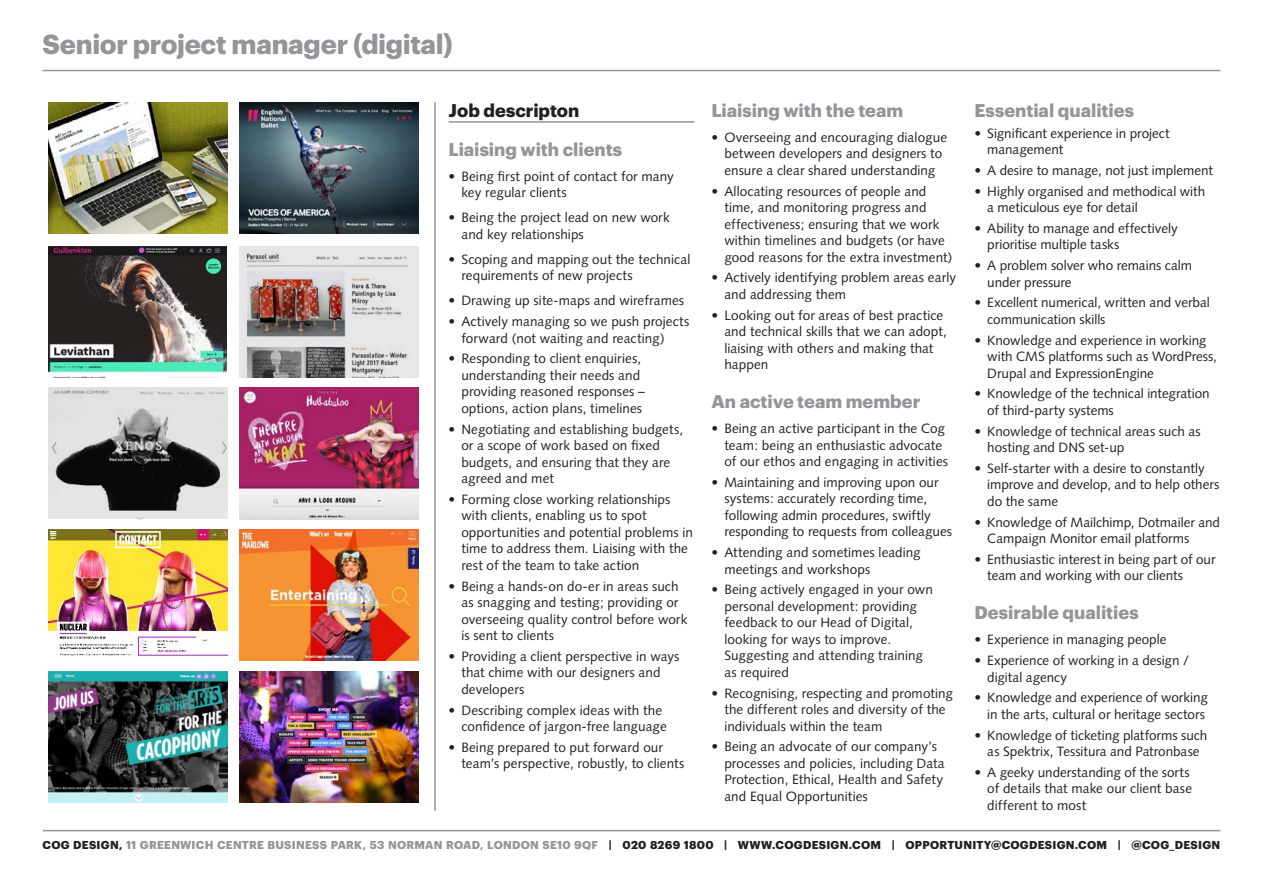
<style>
.page{position:relative;width:1263px;height:893px;background:#fff}
.page>*{position:absolute;margin:0;border:0;box-sizing:border-box;transform-origin:0 0}
.t1{font:700 27px "Graphik";letter-spacing:-.01em;color:#939598}
.Sub_head{font:700 18px "Graphik";color:#939598}
.Undrelined_heading{font:700 18px "Graphik";color:#231f20}
.t2{font:13.5px/16.5px "Syntax";letter-spacing:.005em;color:#231f20}
.t3{font:700 11.25px "Graphik";letter-spacing:.025em;color:#231f20}
.s1{color:#939598}
</style>
<div class="page">
<hr style="left:43px;top:830px;width:1177px;height:1px;background:#939598">
<hr style="left:43px;top:70px;width:1177px;height:1px;background:#939598">
<img style="left:49px;top:529px;width:179px;height:132px">
<img style="left:49px;top:671px;width:179px;height:131px">
<hr style="left:449px;top:121px;width:245px;height:2px;background:#939598">
<hr style="left:434px;top:102px;width:2px;height:709px;background:#939598">
<img style="left:49px;top:102px;width:179px;height:131px">
<img style="left:49px;top:246px;width:178px;height:131px">
<img style="left:239px;top:529px;width:179px;height:132px">
<img style="left:239px;top:671px;width:179px;height:131px">
<img style="left:239px;top:102px;width:179px;height:131px">
<div style="left:239px;top:246px;width:179px;height:131px;background:#e6e7e9"></div>
<img style="left:246px;top:251px;width:162px;height:126px">
<img style="left:239px;top:388px;width:179px;height:131px">
<svg style="left:48px;top:388px;width:179px;height:131px;background:#98999a"></svg>
<h1 class="t1" style="left:43px;top:23px;width:412px">Senior project manager (digital)</h1>
<p class="Undrelined_heading" style="left:449px;top:96px;width:132px">Job descripton</p>
<p class="Sub_head" style="left:449px;top:135px;width:175px">Liaising with clients</p>
<p class="t2" style="left:461px;top:168px;width:214px;text-indent:-13px">• Being first point of contact for many key regular clients</p>
<p class="t2" style="left:461px;top:209px;width:210px;text-indent:-13px">• Being the project lead on new work and key relationships</p>
<p class="t2" style="left:461px;top:251px;width:231px;text-indent:-13px">• Scoping and mapping out the technical requirements of new projects</p>
<p class="t2" style="left:449px;top:292px;width:237px">• Drawing up site-maps and wireframes</p>
<p class="t2" style="left:461px;top:313px;width:230px;text-indent:-13px">• Actively managing so we push projects forward (not waiting and reacting)</p>
<p class="t2" style="left:461px;top:350px;width:185px;text-indent:-13px">• Responding to client enquiries, understanding their needs and providing reasoned responses – options, action plans, timelines</p>
<p class="t2" style="left:461px;top:421px;width:223px;text-indent:-13px">• Negotiating and establishing budgets, or a scope of work based on fixed budgets, and ensuring that they are agreed and met</p>
<p class="t2" style="left:461px;top:491px;width:233px;text-indent:-13px">• Forming close working relationships with clients, enabling us to spot opportunities and potential problems in time to address them. Liaising with the rest of the team to take action</p>
<p class="t2" style="left:461px;top:578px;width:228px;text-indent:-13px">• Being a hands-on do-er in areas such as snagging and testing; providing or overseeing quality control before work is sent to clients</p>
<p class="t2" style="left:461px;top:648px;width:220px;text-indent:-13px">• Providing a client perspective in ways that chime with our designers and developers</p>
<p class="t2" style="left:461px;top:702px;width:207px;text-indent:-13px">• Describing complex ideas with the confidence of jargon-free language</p>
<p class="t2" style="left:461px;top:739px;width:225px;text-indent:-13px">• Being prepared to put forward our team’s perspective, robustly, to clients</p>
<p class="Sub_head" style="left:711px;top:96px;width:193px">Liaising with the team</p>
<p class="t2" style="left:711px;top:129px;width:237px;text-align:center">• Overseeing and encouraging dialogue between developers and designers to ensure a clear shared understanding</p>
<p class="t2" style="left:724px;top:183px;width:230px;text-indent:-13px">• Allocating resources of people and time, and monitoring progress and effectiveness; ensuring that we work within timelines and budgets (or have good reasons for the extra investment)</p>
<p class="t2" style="left:724px;top:270px;width:233px;text-indent:-13px">• Actively identifying problem areas early and addressing them</p>
<p class="t2" style="left:724px;top:307px;width:224px;text-indent:-13px">• Looking out for areas of best practice and technical skills that we can adopt, liaising with others and making that happen</p>
<p class="Sub_head" style="left:711px;top:388px;width:210px">An active team member</p>
<p class="t2" style="left:724px;top:420px;width:225px;text-indent:-13px">• Being an active participant in the Cog team: being an enthusiastic advocate of our ethos and engaging in activities</p>
<p class="t2" style="left:724px;top:474px;width:229px;text-indent:-13px">• Maintaining and improving upon our systems: accurately recording time, following admin procedures, swiftly responding to requests from colleagues</p>
<p class="t2" style="left:724px;top:544px;width:198px;text-indent:-13px">• Attending and sometimes leading meetings and workshops</p>
<p class="t2" style="left:724px;top:581px;width:210px;text-indent:-13px">• Being actively engaged in your own personal development: providing feedback to our Head of Digital, looking for ways to improve.<br>Suggesting and attending training as required</p>
<p class="t2" style="left:724px;top:685px;width:230px;text-indent:-13px">• Recognising, respecting and promoting the different roles and diversity of the individuals within the team</p>
<p class="t2" style="left:724px;top:738px;width:222px;text-indent:-13px">• Being an advocate of our company’s processes and policies, including Data Protection, Ethical, Health and Safety and Equal Opportunities</p>
<p class="Sub_head" style="left:974px;top:96px;width:161px">Essential qualities</p>
<p class="t2" style="left:987px;top:125px;width:184px;text-indent:-13px">• Significant experience in project management</p>
<p class="t2" style="left:974px;top:162px;width:240px">• A desire to manage, not just implement</p>
<p class="t2" style="left:987px;top:183px;width:219px;text-indent:-13px">• Highly organised and methodical with a meticulous eye for detail</p>
<p class="t2" style="left:987px;top:220px;width:192px;text-indent:-13px">• Ability to manage and effectively prioritise multiple tasks</p>
<p class="t2" style="left:987px;top:257px;width:206px;text-indent:-13px">• A problem solver who remains calm under pressure</p>
<p class="t2" style="left:987px;top:295px;width:224px;text-indent:-13px">• Excellent numerical, written and verbal communication skills</p>
<p class="t2" style="left:987px;top:332px;width:231px;text-indent:-13px">• Knowledge and experience in working with CMS platforms such as WordPress,<br>Drupal and ExpressionEngine</p>
<p class="t2" style="left:987px;top:386px;width:224px;text-indent:-13px">• Knowledge of the technical integration of third-party systems</p>
<p class="t2" style="left:987px;top:423px;width:215px;text-indent:-13px">• Knowledge of technical areas such as hosting and DNS set-up</p>
<p class="t2" style="left:987px;top:460px;width:233px;text-indent:-13px">• Self-starter with a desire to constantly improve and develop, and to help others do the same</p>
<p class="t2" style="left:987px;top:514px;width:234px;text-indent:-13px">• Knowledge of Mailchimp, Dotmailer and<br>Campaign Monitor email platforms</p>
<p class="t2" style="left:987px;top:551px;width:230px;text-indent:-13px">• Enthusiastic interest in being part of our team and working with our clients</p>
<p class="Sub_head" style="left:974px;top:599px;width:166px">Desirable qualities</p>
<p class="t2" style="left:974px;top:631px;width:193px">• Experience in managing people</p>
<p class="t2" style="left:987px;top:652px;width:203px;text-indent:-13px">• Experience of working in a design / digital agency</p>
<p class="t2" style="left:974px;top:689px;width:235px;text-align:right">• Knowledge and experience of working in the arts, cultural or heritage sectors</p>
<p class="t2" style="left:974px;top:727px;width:234px;text-align:center">• Knowledge of ticketing platforms such as Spektrix, Tessitura and Patronbase</p>
<p class="t2" style="left:987px;top:764px;width:206px;text-indent:-13px">• A geeky understanding of the sorts of details that make our client base different to most</p>
<p class="t3" style="left:43px;top:837px;width:1179px">COG DESIGN, <span class="s1">11 GREENWICH CENTRE BUSINESS PARK, 53 NORMAN ROAD, LONDON SE10 9QF</span> | 020 8269 1800 | WWW.COGDESIGN.COM | OPPORTUNITY@COGDESIGN.COM | @COG_DESIGN</p>
</div>
